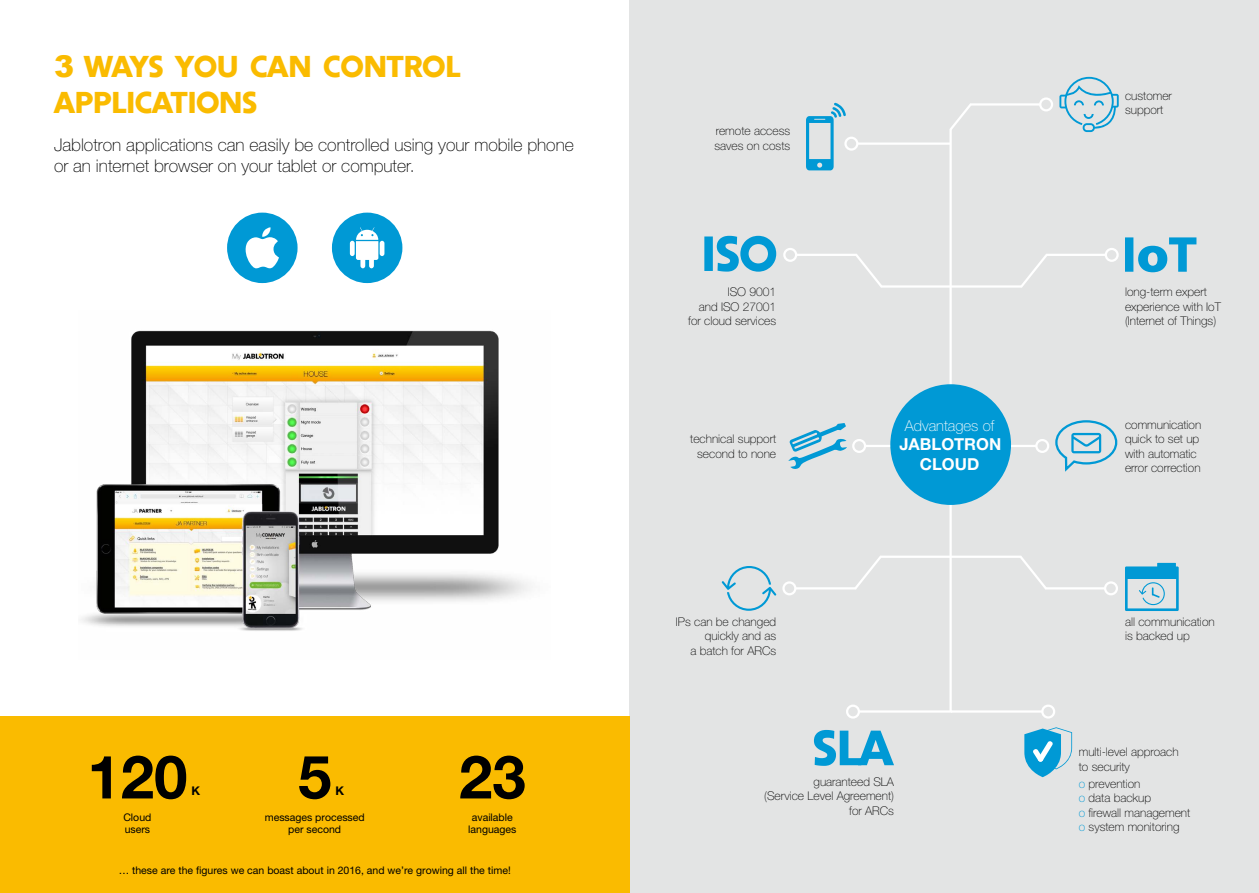
<style>
.page{position:relative;width:1259px;height:893px;background:#fff}
.page>*{position:absolute;margin:0;border:0;box-sizing:border-box;transform-origin:0 0}
.t1{font:700 60px "Helvetica Neue LT Pro";color:#000}
.t2{font:30px "Jablotronvers";color:#fabb00}
.t3{font:100 17.55px/21px "Helvetica Neue LT Pro";color:#000}
.t4{font:700 16.5px/19.8px "Helvetica Neue LT Pro";color:#fff;text-align:center}
.t5{font:100 15px "Helvetica Neue LT Pro";color:#fff}
.t6{font:100 12px/14.4px "Helvetica Neue LT Pro";color:#000}
.t7{font:700 12px "Helvetica Neue LT Pro";color:#000}
.t8{font:10.5px/12.6px "Helvetica Neue LT Pro";color:#000;text-align:center}
.s1{font-family:"Arial";font-weight:900}
.s2{color:#0099d5}
</style>
<div class="page">
<div style="left:629px;top:0;width:630px;height:893px;background:#e3e4e4"></div>
<div style="left:0;top:716px;width:629px;height:177px;background:#fabb00"></div>
<img style="left:81px;top:330px;width:449px;height:301px">
<div style="left:332px;top:213px;width:70px;height:70px;background:#0099d5;border-radius:50%"></div>
<svg style="left:356px;top:227px;width:22px;height:41px"></svg>
<div style="left:350px;top:241px;width:5px;height:15px;background:#fff;border-radius:3px"></div>
<hr style="left:380px;top:241px;width:4px;height:15px;background:#fff;border-radius:3px">
<div style="left:227px;top:213px;width:70px;height:70px;background:#0099d5;border-radius:50%"></div>
<svg style="left:245px;top:227px;width:34px;height:41px"></svg>
<hr style="left:949px;top:129px;width:2px;height:582px;background:#fff">
<hr style="left:881px;top:285px;width:141px;height:3px;background:#fff">
<hr style="left:796px;top:254px;width:61px;height:2px;background:#fff">
<div style="left:1039px;top:97px;width:14px;height:14px;border:2px solid #fff;border-radius:50%"></div>
<svg style="left:704px;top:236px;width:72px;height:36px"></svg>
<hr style="left:857px;top:143px;width:94px;height:2px;background:#fff">
<svg style="left:1059px;top:77px;width:59px;height:55px"></svg>
<hr style="left:970px;top:103px;width:70px;height:3px;background:#fff">
<svg style="left:806px;top:116px;width:27px;height:54px"></svg>
<div style="left:809px;top:123px;width:21px;height:36px;background:#e3e4e4;border:2px solid #e3e4e4"></div>
<svg style="left:817px;top:163px;width:5px;height:5px"></svg>
<svg style="left:831px;top:103px;width:15px;height:15px"></svg>
<svg style="left:1125px;top:237px;width:71px;height:35px"></svg>
<hr style="left:864px;top:445px;width:72px;height:2px;background:#fff">
<hr style="left:964px;top:445px;width:72px;height:2px;background:#fff">
<hr style="left:951px;top:710px;width:92px;height:3px;background:#fff">
<hr style="left:858px;top:710px;width:94px;height:3px;background:#fff">
<svg style="left:788px;top:423px;width:59px;height:46px"></svg>
<div style="left:1157px;top:563px;width:19px;height:11px;background:#0099d5"></div>
<svg style="left:1125px;top:566px;width:53px;height:45px"></svg>
<svg style="left:814px;top:730px;width:80px;height:36px"></svg>
<svg style="left:1055px;top:420px;width:63px;height:52px"></svg>
<svg style="left:722px;top:566px;width:54px;height:45px"></svg>
<div style="left:890px;top:384px;width:121px;height:121px;background:#0099d5;border-radius:50%"></div>
<svg style="left:1024px;top:727px;width:48px;height:50px"></svg>
<svg style="left:949px;top:104px;width:25px;height:29px"></svg>
<svg style="left:856px;top:255px;width:29px;height:33px"></svg>
<div style="left:844px;top:137px;width:14px;height:14px;border:2px solid #fff;border-radius:50%"></div>
<div style="left:783px;top:248px;width:14px;height:14px;border:2px solid #fff;border-radius:50%"></div>
<hr style="left:1046px;top:254px;width:60px;height:2px;background:#fff">
<svg style="left:1018px;top:254px;width:29px;height:34px"></svg>
<div style="left:1104px;top:248px;width:14px;height:14px;border:2px solid #fff;border-radius:50%"></div>
<div style="left:852px;top:439px;width:14px;height:14px;border:2px solid #fff;border-radius:50%"></div>
<div style="left:1035px;top:439px;width:14px;height:14px;border:2px solid #fff;border-radius:50%"></div>
<hr style="left:880px;top:556px;width:141px;height:2px;background:#fff">
<hr style="left:1045px;top:587px;width:60px;height:2px;background:#fff">
<svg style="left:1020px;top:556px;width:29px;height:34px"></svg>
<div style="left:1104px;top:581px;width:14px;height:14px;border:2px solid #fff;border-radius:50%"></div>
<hr style="left:795px;top:587px;width:61px;height:2px;background:#fff">
<svg style="left:852px;top:555px;width:29px;height:35px"></svg>
<div style="left:782px;top:581px;width:14px;height:14px;border:2px solid #fff;border-radius:50%"></div>
<div style="left:846px;top:705px;width:14px;height:14px;border:2px solid #fff;border-radius:50%"></div>
<div style="left:1041px;top:705px;width:14px;height:14px;border:2px solid #fff;border-radius:50%"></div>
<h2 class="t2" style="left:54px;top:48px;width:217px"><span class="s1">3</span> WAYS YOU CAN</h2>
<h2 class="t2" style="left:324px;top:48px;width:21px">CONTROL</h2>
<h2 class="t2" style="left:54px;top:84px;width:19px">APPLICATION</h2>
<h2 class="t2" style="left:243px;top:84px;width:16px">S</h2>
<h3 class="t3" style="left:54px;top:134px;width:521px">Jablotron applications can easily be controlled using your mobile phone or an internet browser on your tablet or computer.</h3>
<h1 class="t1" style="left:87px;top:740px;width:102px">120</h1>
<p class="t7" style="left:191px;top:784px;width:10px">K</p>
<h1 class="t1" style="left:298px;top:740px;width:35px">5</h1>
<p class="t7" style="left:335px;top:784px;width:10px">K</p>
<h1 class="t1" style="left:459px;top:740px;width:68px">23</h1>
<p class="t8" style="left:123px;top:810px;width:30px;text-align:left">Cloud users</p>
<p class="t8" style="left:265px;top:810px;width:101px">messages processed per second</p>
<p class="t8" style="left:468px;top:810px;width:50px">available languages</p>
<p class="t8" style="left:119px;top:863px;width:393px">… these are the figures we can boast about in 2016, and we’re growing all the time!</p>
<p class="t6" style="left:714px;top:124px;width:77px">remote access saves on costs</p>
<p class="t6" style="left:688px;top:285px;width:90px;text-align:right">ISO 9001<br>and ISO 27001 for cloud services</p>
<p class="t6" style="left:690px;top:432px;width:87px;text-align:center">technical support second to none</p>
<p class="t6" style="left:676px;top:614px;width:102px;text-align:right">IPs can be changed quickly and as<br>a batch for ARCs</p>
<p class="t5" style="left:905px;top:416px;width:91px">Advantages of</p>
<h3 class="t4" style="left:899px;top:434px;width:103px">JABLOTRON<br>CLOUD</h3>
<p class="t6" style="left:764px;top:774px;width:131px;text-align:right">guaranteed SLA<br>(Service Level Agreement) for ARCs</p>
<p class="t6" style="left:1125px;top:88px;width:48px">customer support</p>
<p class="t6" style="left:1125px;top:285px;width:97px">long-term expert experience with IoT (Internet of Things)</p>
<p class="t6" style="left:1125px;top:417px;width:78px">communication quick to set up with automatic error correction</p>
<p class="t6" style="left:1125px;top:614px;width:91px">all communication is backed up</p>
<p class="t6" style="left:1078px;top:745px;width:101px">multi-level approach to security</p>
<p class="t6" style="left:1078px;top:776px;width:113px"><span class="s2">o</span> prevention<br><span class="s2">o</span> data backup<br><span class="s2">o</span> firewall management <span class="s2">o</span> system monitoring</p>
</div>
